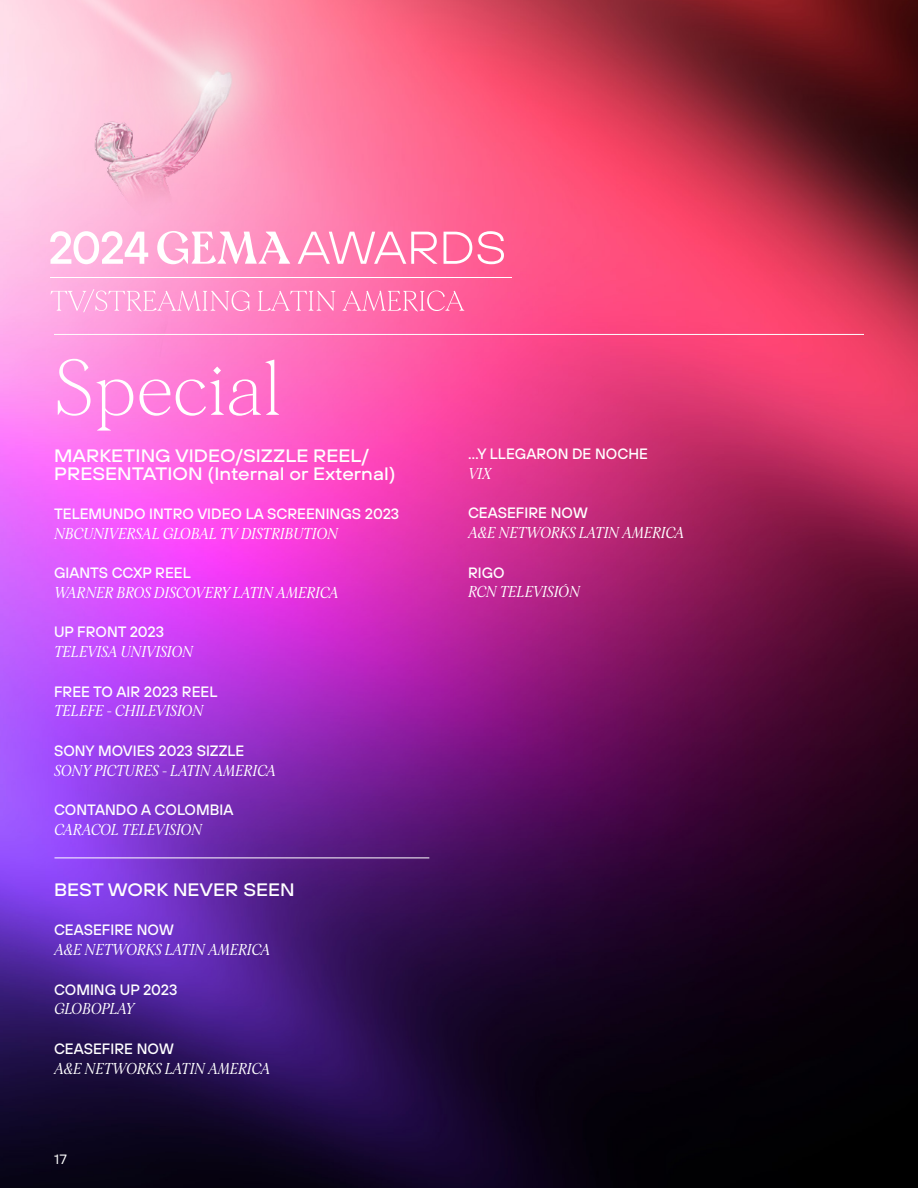
<style>
.page{position:relative;width:918px;height:1188px;background:#fff}
.page>*{position:absolute;margin:0;border:0;box-sizing:border-box;transform-origin:0 0}
.t1{font:200 75px "Morion";color:#fff}
.t2{font:500 18px/18px "TT Hoves Pro Exp";color:#fff}
.t3{font:italic 15px "Morion";color:#fff}
.t4{font:500 15px "TT Hoves Pro";color:#fff}
.t5{font:13.5px "TT Hoves Pro Exp";color:#fff}
</style>
<div class="page">
<img style="left:0;top:0;width:918px;height:1188px">
<hr style="left:54px;top:334px;width:810px;height:1px;background:#fff">
<img style="left:21px;top:0;width:376px;height:357px">
<svg style="left:50px;top:289px;width:200px;height:23px;background:#fea8da"></svg>
<svg style="left:258px;top:291px;width:78px;height:20px;background:#fe8fc4"></svg>
<svg style="left:342px;top:291px;width:122px;height:21px;background:#fe7eb3"></svg>
<svg style="left:50px;top:231px;width:98px;height:33px"></svg>
<svg style="left:157px;top:231px;width:133px;height:33px"></svg>
<svg style="left:298px;top:232px;width:140px;height:32px"></svg>
<svg style="left:444px;top:232px;width:28px;height:32px"></svg>
<svg style="left:478px;top:231px;width:26px;height:33px"></svg>
<hr style="left:50px;top:277px;width:462px;height:1px;background:#fff">
<img style="left:0;top:0;width:240px;height:231px">
<hr style="left:54px;top:858px;width:375px;height:1px;background:#fff">
<h1 class="t1" style="left:54px;top:346px;width:230px">Special</h1>
<p class="t2" style="left:54px;top:446px;width:343px">MARKETING VIDEO/SIZZLE REEL/<br>PRESENTATION (Internal or External)</p>
<p class="t4" style="left:54px;top:503px;width:347px">TELEMUNDO INTRO VIDEO LA SCREENINGS 2023</p>
<p class="t3" style="left:54px;top:525px;width:286px">NBCUNIVERSAL GLOBAL TV DISTRIBUTION</p>
<p class="t4" style="left:54px;top:563px;width:138px">GIANTS CCXP REEL</p>
<p class="t3" style="left:54px;top:584px;width:286px">WARNER BROS DISCOVERY LATIN AMERICA</p>
<p class="t4" style="left:54px;top:622px;width:112px">UP FRONT 2023</p>
<p class="t3" style="left:54px;top:643px;width:141px">TELEVISA UNIVISION</p>
<p class="t4" style="left:54px;top:681px;width:165px">FREE TO AIR 2023 REEL</p>
<p class="t3" style="left:54px;top:702px;width:151px">TELEFE - CHILEVISION</p>
<p class="t4" style="left:54px;top:740px;width:192px">SONY MOVIES 2023 SIZZLE</p>
<p class="t3" style="left:54px;top:762px;width:223px">SONY PICTURES - LATIN AMERICA</p>
<p class="t4" style="left:54px;top:799px;width:181px">CONTANDO A COLOMBIA</p>
<p class="t3" style="left:54px;top:821px;width:150px">CARACOL TELEVISION</p>
<p class="t2" style="left:54px;top:881px;width:242px">BEST WORK NEVER SEEN</p>
<p class="t4" style="left:54px;top:920px;width:121px">CEASEFIRE NOW</p>
<p class="t3" style="left:54px;top:941px;width:218px">A&amp;E NETWORKS LATIN AMERICA</p>
<p class="t4" style="left:54px;top:979px;width:125px">COMING UP 2023</p>
<p class="t3" style="left:54px;top:1001px;width:82px">GLOBOPLAY</p>
<p class="t4" style="left:54px;top:1038px;width:121px">CEASEFIRE NOW</p>
<p class="t3" style="left:54px;top:1060px;width:218px">A&amp;E NETWORKS LATIN AMERICA</p>
<p class="t5" style="left:54px;top:1150px;width:15px">17</p>
<p class="t4" style="left:468px;top:444px;width:181px">...Y LLEGARON DE NOCHE</p>
<p class="t3" style="left:468px;top:465px;width:25px">VIX</p>
<p class="t4" style="left:468px;top:503px;width:121px">CEASEFIRE NOW</p>
<p class="t3" style="left:468px;top:524px;width:218px">A&amp;E NETWORKS LATIN AMERICA</p>
<p class="t4" style="left:468px;top:562px;width:38px">RIGO</p>
<p class="t3" style="left:468px;top:583px;width:113px">RCN TELEVISIÓN</p>
</div>
